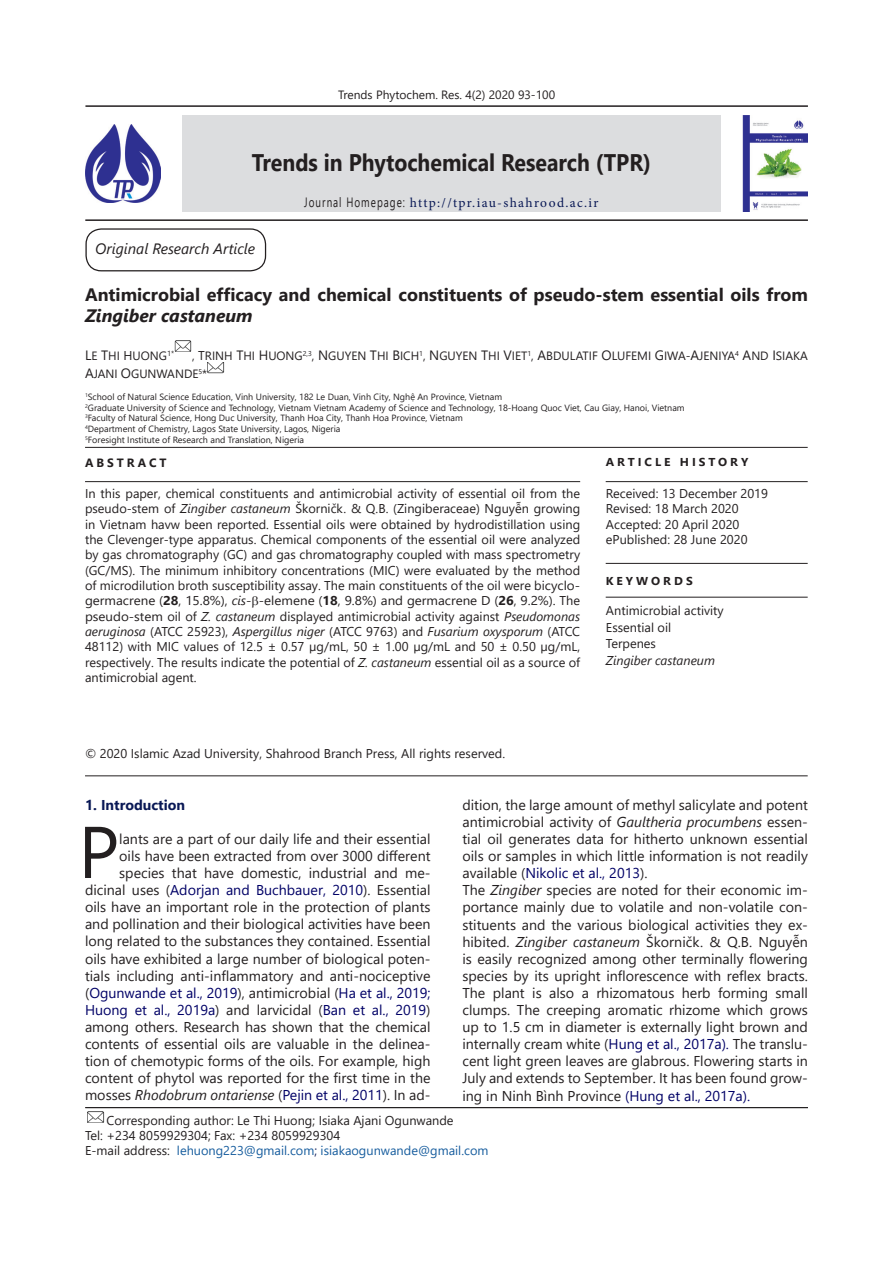
<style>
.page{position:relative;width:893px;height:1263px;background:#fff}
.page>*{position:absolute;margin:0;border:0;box-sizing:border-box;transform-origin:0 0}
.t1{font:73.05px "Segoe UI";color:#231f20}
.t2{font:700 24px "Segoe UI";color:#231f20;scale:.89 1}
.Titr_fasl_12{font:700 18px/21px "Segoe UI";color:#231f20}
.t3{font:italic 15px "Segoe UI";color:#231f20}
.t4{font:14.25px/17.1px "Segoe UI";color:#231f20;text-align:justify}
.Titr_fasl_12-2{font:700 14.25px "Segoe UI";color:#091855}
.t5{font:13.5px "Minion Pro";letter-spacing:.095em;color:#091855}
.Main_Text{font:12.75px/15.3px "Segoe UI";color:#231f20;text-align:justify}
.Corresponding_Author{font:12.75px "Segoe UI";color:#231f20}
.Corresponding_Author-2{font:12.75px "Segoe UI";color:#175d9e}
.Main_Text-2{font:italic 12.75px "Segoe UI";color:#231f20}
.ghabl_maghale{font:12px/18.5px "Segoe UI";color:#231f20}
.t6{font:700 12px "Segoe UI";letter-spacing:.25em;color:#231f20}
.t7{font:700 11.4px "Segoe UI";letter-spacing:.25em;color:#231f20;scale:1.05 1}
.matn_8{font:9px "Segoe UI";color:#231f20}
.s1{font-family:"Segoe UI";color:#231f20}
.s2{font-style:italic}
.s3{font-size:13.5px}
.s4{font-size:12.75px}
.s5{font-weight:700}
.s6{color:#006}
.s7{color:#231f20}
.s8{color:#091855}
</style>
<div class="page">
<div style="left:182px;top:116px;width:539px;height:96px;background:#dcdddf"></div>
<hr style="left:85px;top:219px;width:723px;height:2px;background:#231f20">
<hr style="left:85px;top:105px;width:723px;height:2px;background:#231f20">
<div style="left:85px;top:228px;width:181px;height:43px;border:1px solid #231f20;border-radius:15px"></div>
<hr style="left:85px;top:775px;width:723px;height:1px;background:#231f20">
<hr style="left:606px;top:563px;width:202px;height:1px;background:#231f20">
<hr style="left:606px;top:597px;width:202px;height:1px;background:#231f20">
<hr style="left:85px;top:1107px;width:723px;height:1px;background:#231f20">
<hr style="left:85px;top:447px;width:723px;height:1px;background:#231f20">
<hr style="left:85px;top:481px;width:495px;height:1px;background:#231f20">
<hr style="left:606px;top:481px;width:202px;height:1px;background:#231f20">
<img style="left:85px;top:125px;width:76px;height:78px">
<img style="left:742px;top:116px;width:66px;height:96px">
<img style="left:207px;top:362px;width:17px;height:12px">
<img style="left:87px;top:1111px;width:17px;height:12px">
<img style="left:175px;top:340px;width:16px;height:12px">
<p class="ghabl_maghale" style="left:338px;top:84px;width:219px">Trends Phytochem. Res. 4(2) 2020 93-100</p>
<h2 class="t2" style="left:252px;top:140px;width:450px">Trends in Phytochemical Research (TPR)</h2>
<p class="t5" style="left:304px;top:194px;width:296px"><span class="s1">Journal Homepage:</span> http://tpr.iau-shahrood.ac.ir</p>
<p class="t3" style="left:95px;top:235px;width:161px">Original Research Article</p>
<p class="Titr_fasl_12" style="left:85px;top:283px;width:724px">Antimicrobial efficacy and chemical constituents of pseudo-stem essential oils from<br><span class="s2">Zingiber castaneum</span></p>
<p class="ghabl_maghale" style="left:85px;top:345px;width:91px"><span class="s3">L</span>E <span class="s3">T</span>HI <span class="s4">H</span>UONG<sup>1*</sup></p>
<p class="ghabl_maghale" style="left:85px;top:345px;width:724px;text-indent:107px">, <span class="s4">T</span>RINH <span class="s3">T</span>HI <span class="s3">H</span>UONG<sup>2,3</sup>, <span class="s3">N</span>GUYEN <span class="s3">T</span>HI <span class="s3">B</span>ICH<sup>1</sup>, <span class="s3">N</span>GUYEN <span class="s3">T</span>HI <span class="s3">V</span>IET<sup>1</sup>, <span class="s3">A</span>BDULATIF <span class="s3">O</span>LUFEMI <span class="s3">G</span>IWA-<span class="s3">A</span>JENIYA<sup>4</sup> <span class="s3">A</span>ND <span class="s3">I</span>SIAKA<br><span class="s3">A</span>JANI <span class="s3">O</span>GUNWANDE<sup>5</sup>*</p>
<p class="matn_8" style="left:85px;top:388px;width:419px"><sup>1</sup>School of Natural Science Education, Vinh University, 182 Le Duan, Vinh City, Nghệ An Province, Vietnam</p>
<p class="matn_8" style="left:85px;top:399px;width:601px"><sup>2</sup>Graduate University of Science and Technology, Vietnam Vietnam Academy of Science and Technology, 18-Hoang Quoc Viet, Cau Giay, Hanoi, Vietnam</p>
<p class="matn_8" style="left:85px;top:410px;width:379px"><sup>3</sup>Faculty of Natural Science, Hong Duc University, Thanh Hoa City, Thanh Hoa Province, Vietnam</p>
<p class="matn_8" style="left:85px;top:421px;width:257px"><sup>4</sup>Department of Chemistry, Lagos State University, Lagos, Nigeria</p>
<p class="matn_8" style="left:85px;top:431px;width:221px"><sup>5</sup>Foresight Institute of Research and Translation, Nigeria</p>
<p class="t6" style="left:85px;top:451px;width:83px">ABSTRACT</p>
<p class="t7" style="left:606px;top:451px;width:137px">ARTICLE HISTORY</p>
<p class="Main_Text" style="left:85px;top:485px;width:497px">In this paper, chemical constituents and antimicrobial activity of essential oil from the pseudo-stem of <span class="s2">Zingiber castaneum</span> Škorničk. &amp; Q.B. (Zingiberaceae) Nguyễn growing in Vietnam havw been reported. Essential oils were obtained by hydrodistillation using the Clevenger-type apparatus. Chemical components of the essential oil were analyzed by gas chromatography (GC) and gas chromatography coupled with mass spectrometry (GC/MS). The minimum inhibitory concentrations (MIC) were evaluated by the method of microdilution broth susceptibility assay. The main constituents of the oil were bicyclo&shy;germacrene (<span class="s5">28</span>, 15.8%), <span class="s2">cis</span>- -elemene (<span class="s5">18</span>, 9.8%) and germacrene D (<span class="s5">26</span>, 9.2%). The pseudo-stem oil of <span class="s2">Z. castaneum</span> displayed antimicrobial activity against <span class="s2">Pseudomonas aeruginosa</span> (ATCC 25923), <span class="s2">Aspergillus niger</span> (ATCC 9763) and <span class="s2">Fusarium oxysporum</span> (ATCC 48112) with MIC values of 12.5 ± 0.57 µg/mL, 50 ± 1.00 µg/mL and 50 ± 0.50 µg/mL, respectively. The results indicate the potential of <span class="s2">Z. castaneum</span> essential oil as a source of antimicrobial agent.</p>
<p class="Main_Text" style="left:606px;top:485px;width:164px">Received: 13 December 2019</p>
<p class="Main_Text" style="left:606px;top:500px;width:134px">Revised: 18 March 2020</p>
<p class="Main_Text" style="left:606px;top:515px;width:135px">Accepted: 20 April 2020</p>
<p class="Main_Text" style="left:606px;top:531px;width:143px">ePublished: 28 June 2020</p>
<p class="t7" style="left:606px;top:570px;width:84px">KEYWORDS</p>
<p class="Main_Text" style="left:606px;top:602px;width:119px">Antimicrobial activity</p>
<p class="Main_Text" style="left:606px;top:618px;width:67px">Essential oil</p>
<p class="Main_Text" style="left:606px;top:635px;width:51px">Terpenes</p>
<p class="Main_Text-2" style="left:606px;top:648px;width:110px">Zingiber castaneum</p>
<p class="Main_Text" style="left:85px;top:745px;width:422px">© 2020 Islamic Azad University, Shahrood Branch Press, All rights reserved.</p>
<p class="Titr_fasl_12-2" style="left:85px;top:791px;width:102px">1. Introduction</p>
<p class="t1" style="left:78px;top:783px;width:42px">P</p>
<p class="t4" style="left:85px;top:829px;width:347px;text-align:right">lants are a part of our daily life and their essential<br>oils have been extracted from over 3000 different species that have domestic, industrial and me&shy;dicinal uses (<span class="s6">Adorjan and Buchbauer, 2010</span>). Essential oils have an important role in the protection of plants and pollination and their biological activities have been long related to the substances they contained. Essential oils have exhibited a large number of biological poten&shy;tials including anti-inflammatory and anti-nociceptive (<span class="s6">Ogunwande et al., 2019</span>), antimicrobial (<span class="s6">Ha et al., 2019; Huong et al., 2019a</span>) and larvicidal (<span class="s6">Ban et al., 2019</span>) among others. Research has shown that the chemical contents of essential oils are valuable in the delinea&shy;tion of chemotypic forms of the oils. For example, high content of phytol was reported for the first time in the mosses <span class="s2">Rhodobrum ontariense</span> (<span class="s6">Pejin et al., 2011</span>). In ad-</p>
<p class="t4" style="left:462px;top:795px;width:347px">dition, the large amount of methyl salicylate and potent antimicrobial activity of <span class="s2">Gaultheria procumbens</span> essen&shy;tial oil generates data for hitherto unknown essential oils or samples in which little information is not readily available (<span class="s6">Nikolic et al., 2013</span>).</p>
<p class="t4" style="left:462px;top:880px;width:347px">The <span class="s2">Zingiber</span> species are noted for their economic im&shy;portance mainly due to volatile and non-volatile con&shy;stituents and the various biological activities they ex&shy;hibited. <span class="s2">Zingiber castaneum</span> Škorničk. &amp; Q.B. Nguyễn is easily recognized among other terminally flowering species by its upright inflorescence with reflex bracts.<br>The plant is also a rhizomatous herb forming small clumps. The creeping aromatic rhizome which grows up to 1.5 cm in diameter is externally light brown and internally cream white (<span class="s6">Hung et al., 2017a).</span> The translu&shy;cent light green leaves are glabrous. Flowering starts in July and extends to September. It has been found grow&shy;ing in Ninh Bình Province <span class="s6">(Hung et al., 2017a).</span></p>
<p class="Corresponding_Author" style="left:107px;top:1108px;width:349px">Corresponding author: Le Thi Huong; Isiaka Ajani Ogunwande</p>
<p class="Corresponding_Author" style="left:85px;top:1123px;width:257px">Tel: +234 8059929304; Fax: +234 8059929304</p>
<p class="Corresponding_Author-2" style="left:85px;top:1139px;width:405px"><span class="s7">E-mail address:</span> lehuong223@gmail.com<span class="s8">;</span> isiakaogunwande@gmail.com</p>
</div>
